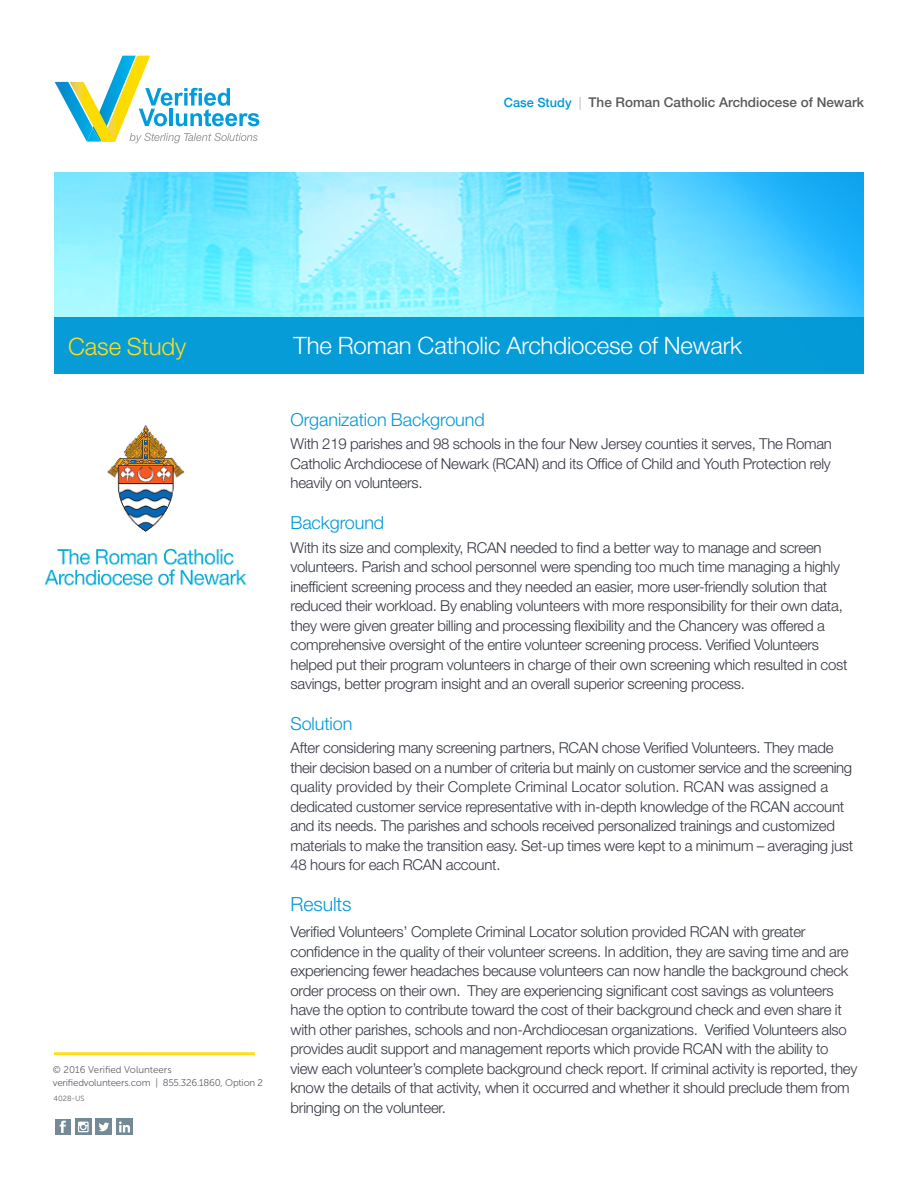
<style>
.page{position:relative;width:918px;height:1188px;background:#fff}
.page>*{position:absolute;margin:0;border:0;box-sizing:border-box;transform-origin:0 0}
.t1{font:300 24px "Helvetica Neue LT Std";letter-spacing:-.005em;color:#fff}
.t2{font:300 24px "Helvetica Neue LT Std";letter-spacing:-.005em;color:#ffde17}
.t3{font:300 19.5px "Helvetica Neue LT Std";letter-spacing:-.005em;color:#0098d6}
.t4{font:300 18px "Helvetica Neue LT Std";letter-spacing:-.005em;color:#0098d6}
.t5{font:300 15px/19.5px "Helvetica Neue LT Std";letter-spacing:-.015em;color:#343741}
.t6{font:500 13.5px "Helvetica Neue LT Std";color:#58595b}
.Page_Footer_Museo{font:9.75px/12.8px "Museo Sans 300";letter-spacing:-.02em;color:#5f636a}
.Page_Footer_Museo-2{font:7.5px "Museo Sans 300";color:#5f636a}
.s1{font-family:"Helvetica Neue";font-size:12.75px;color:#0098d6}
.s2{font-family:"Helvetica Neue";font-weight:300;font-size:12.75px;color:#a3a7a9}
</style>
<div class="page">
<img style="left:55px;top:82px;width:15px;height:28px">
<svg style="left:70px;top:56px;width:189px;height:87px"></svg>
<img style="left:44px;top:425px;width:203px;height:161px">
<img style="left:54px;top:173px;width:810px;height:144px">
<div style="left:54px;top:317px;width:810px;height:56px;background:#0098d6"></div>
<div style="left:55px;top:1119px;width:16px;height:16px;background:#748b97"></div>
<svg style="left:59px;top:1121px;width:7px;height:12px"></svg>
<div style="left:116px;top:1119px;width:17px;height:16px;background:#748b97"></div>
<svg style="left:119px;top:1121px;width:11px;height:11px"></svg>
<div style="left:96px;top:1119px;width:16px;height:16px;background:#748b97"></div>
<svg style="left:99px;top:1123px;width:10px;height:8px"></svg>
<svg style="left:75px;top:1119px;width:16px;height:16px"></svg>
<svg style="left:78px;top:1122px;width:11px;height:10px"></svg>
<hr style="left:54px;top:1052px;width:201px;height:3px;background:#ffde17">
<p class="t6" style="left:504px;top:94px;width:362px"><span class="s1">Case Study</span> <span class="s2">|</span> The Roman Catholic Archdiocese of Newark</p>
<p class="t2" style="left:68px;top:331px;width:120px">Case Study</p>
<p class="t1" style="left:294px;top:330px;width:450px">The Roman Catholic Archdiocese of Newark</p>
<p class="Page_Footer_Museo" style="left:53px;top:1063px;width:212px">© 2016 Verified Volunteers verifiedvolunteers.com | 855.326.1860, Option 2</p>
<p class="Page_Footer_Museo-2" style="left:54px;top:1094px;width:32px">4028-US</p>
<p class="t4" style="left:291px;top:408px;width:196px">Organization Background</p>
<p class="t5" style="left:291px;top:434px;width:543px;text-align:justify">With 219 parishes and 98 schools in the four New Jersey counties it serves, The Roman Catholic Archdiocese of Newark (RCAN) and its Office of Child and Youth Protection rely heavily on volunteers.</p>
<p class="t4" style="left:291px;top:511px;width:95px">Background</p>
<p class="t5" style="left:291px;top:537px;width:559px">With its size and complexity, RCAN needed to find a better way to manage and screen volunteers. Parish and school personnel were spending too much time managing a highly inefficient screening process and they needed an easier, more user-friendly solution that reduced their workload. By enabling volunteers with more responsibility for their own data, they were given greater billing and processing flexibility and the Chancery was offered a comprehensive oversight of the entire volunteer screening process. Verified Volunteers helped put their program volunteers in charge of their own screening which resulted in cost savings, better program insight and an overall superior screening process.</p>
<p class="t4" style="left:291px;top:712px;width:63px">Solution</p>
<p class="t5" style="left:291px;top:738px;width:564px">After considering many screening partners, RCAN chose Verified Volunteers. They made their decision based on a number of criteria but mainly on customer service and the screening quality provided by their Complete Criminal Locator solution. RCAN was assigned a dedicated customer service representative with in-depth knowledge of the RCAN account and its needs. The parishes and schools received personalized trainings and customized materials to make the transition easy. Set-up times were kept to a minimum – averaging just 48 hours for each RCAN account.</p>
<p class="t3" style="left:291px;top:892px;width:63px">Results</p>
<p class="t5" style="left:291px;top:922px;width:568px">Verified Volunteers’ Complete Criminal Locator solution provided RCAN with greater confidence in the quality of their volunteer screens. In addition, they are saving time and are experiencing fewer headaches because volunteers can now handle the background check order process on their own. They are experiencing significant cost savings as volunteers have the option to contribute toward the cost of their background check and even share it with other parishes, schools and non-Archdiocesan organizations. Verified Volunteers also provides audit support and management reports which provide RCAN with the ability to view each volunteer’s complete background check report. If criminal activity is reported, they know the details of that activity, when it occurred and whether it should preclude them from bringing on the volunteer.</p>
</div>
